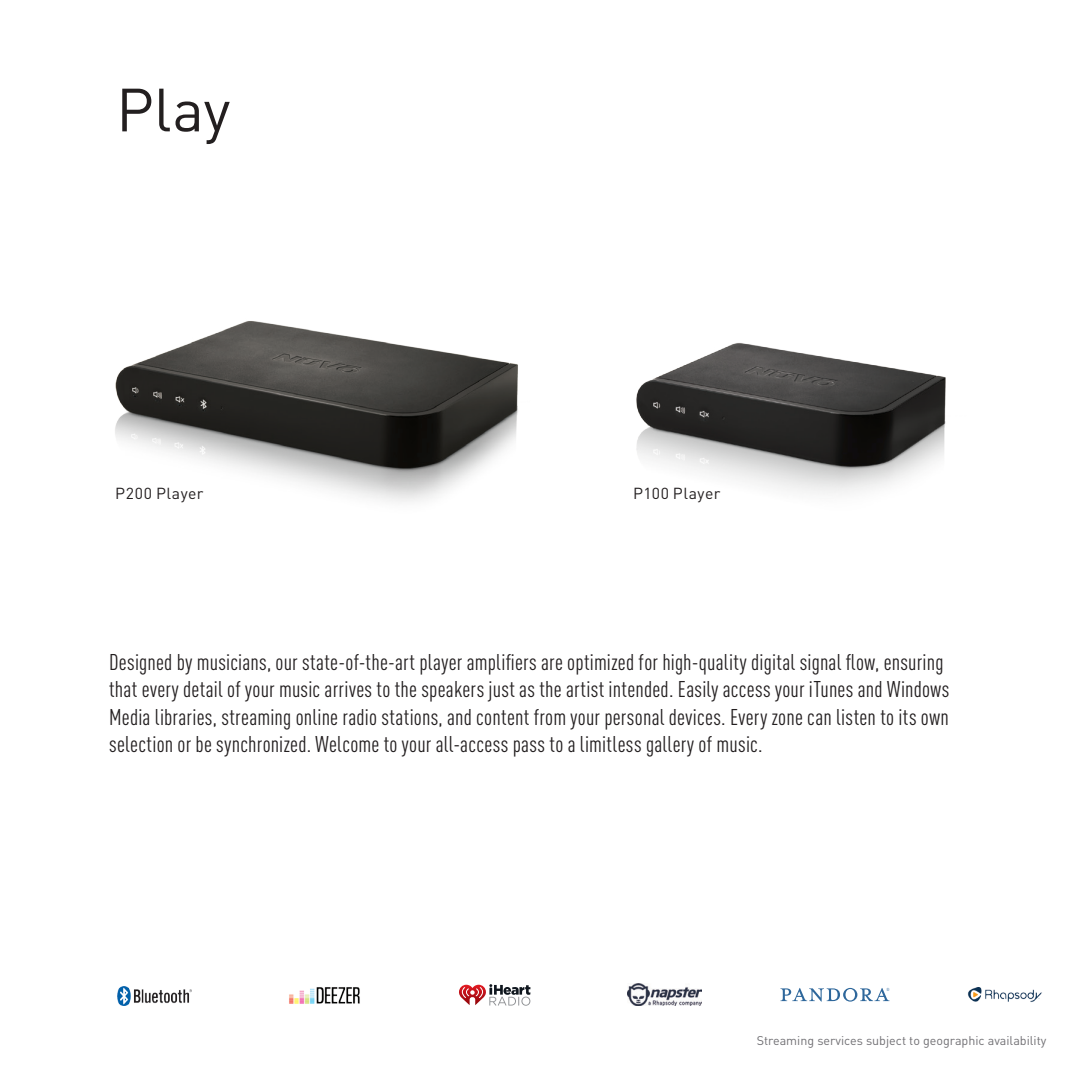
<style>
.page{position:relative;width:1080px;height:1080px;background:#fff}
.page>*{position:absolute;margin:0;border:0;box-sizing:border-box;transform-origin:0 0}
.t1{font:60px "DINOT";color:#231f20}
.t2{font:condensed 22.5px/27.5px "DINOT";letter-spacing:.01em;color:#231f20}
.t3{font:15.75px "DINOT";letter-spacing:.03em;color:#231f20}
.t4{font:12.5px "DINOT";color:#717074}
</style>
<div class="page">
<img style="left:636px;top:343px;width:310px;height:151px">
<img style="left:115px;top:321px;width:403px;height:181px">
<svg style="left:780px;top:988px;width:109px;height:14px"></svg>
<img style="left:968px;top:987px;width:74px;height:15px">
<img style="left:289px;top:987px;width:71px;height:17px">
<img style="left:628px;top:984px;width:74px;height:21px">
<img style="left:117px;top:987px;width:75px;height:18px">
<svg style="left:459px;top:984px;width:71px;height:22px"></svg>
<h1 class="t1" style="left:116px;top:69px;width:116px">Play</h1>
<p class="t3" style="left:115px;top:482px;width:90px">P200 Player</p>
<p class="t3" style="left:633px;top:482px;width:89px">P100 Player</p>
<p class="t2" style="left:109px;top:647px;width:842px">Designed by musicians, our state-of-the-art player amplifiers are optimized for high-quality digital signal flow, ensuring that every detail of your music arrives to the speakers just as the artist intended. Easily access your iTunes and Windows Media libraries, streaming online radio stations, and content from your personal devices. Every zone can listen to its own selection or be synchronized. Welcome to your all-access pass to a limitless gallery of music.</p>
<p class="t4" style="left:757px;top:1032px;width:291px">Streaming services subject to geographic availability</p>
</div>
